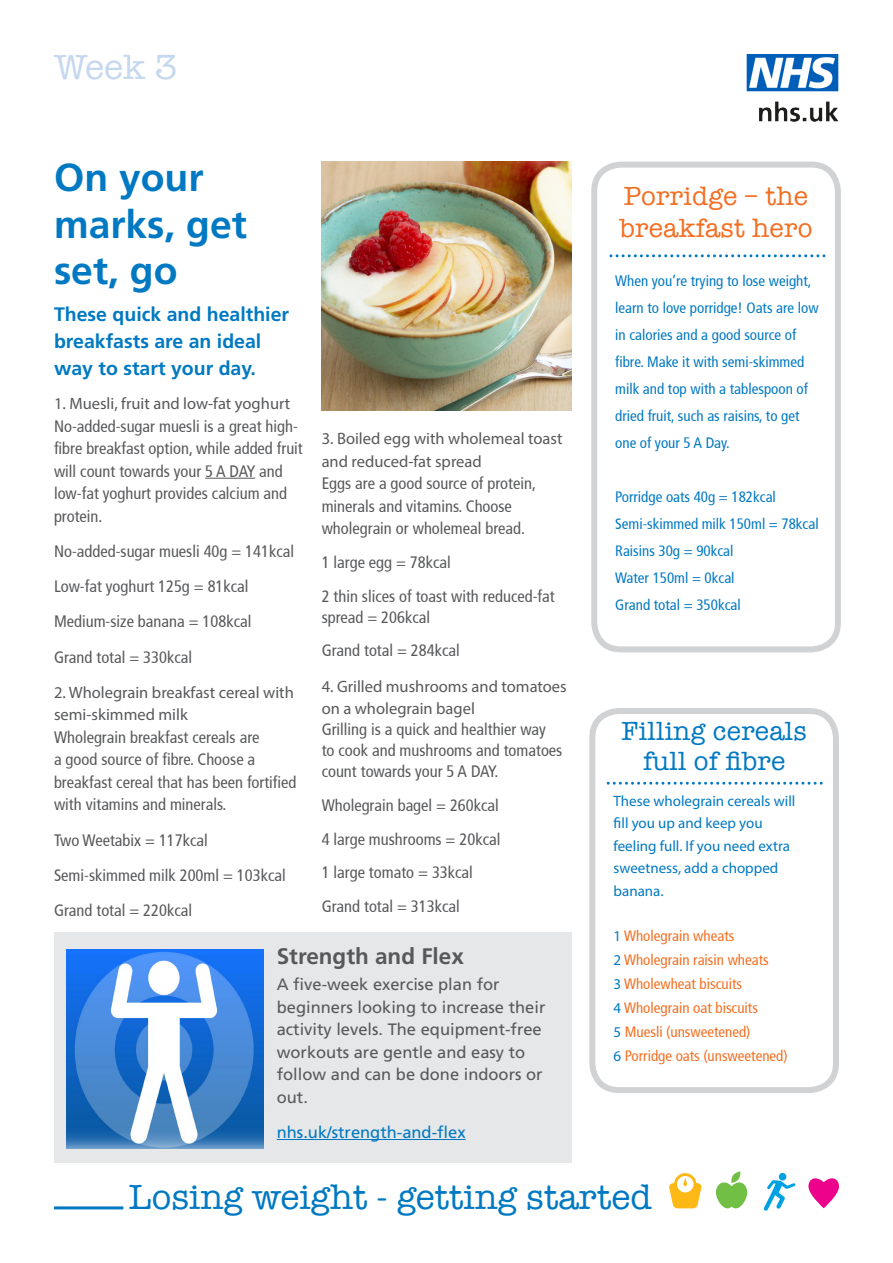
<style>
.page{position:relative;width:893px;height:1263px;background:#fff}
.page>*{position:absolute;margin:0;border:0;box-sizing:border-box;transform-origin:0 0}
.t1{font:700 39px/46.8px "Frutiger";color:#0079c2}
.t2{font:36px "American Typewriter";color:#0079c2}
.Week{font:36px "American Typewriter";color:#c6d8ef}
.t3{font:27px/32.4px "American Typewriter";letter-spacing:.01em;color:#f36e21}
.t4{font:27px "American Typewriter";letter-spacing:.01em;color:#0079c2}
.Website_of_the_week{font:700 22.5px "Frutiger";color:#57585a}
.intro{font:700 19.5px/27px "Frutiger";color:#0079c2}
.body{font:condensed 16.5px/22.5px "Frutiger";color:#57585a}
.Website_of_the_week-2{font:16.5px/22.5px "Frutiger";color:#57585a}
.body-2{font:16.5px/22.5px "Myriad Pro";color:#57585a}
.Website_address{font:16.5px "Frutiger";color:#0079c2}
.list{font:condensed 15px/27px "Frutiger";color:#0079c2}
.list-2{font:condensed 15px "Frutiger";color:#f36e21}
.list-3{font:15px/22.5px "Myriad Pro";color:#0079c2}
.s1{font-family:"Myriad Pro";font-stretch:normal}
.s2{font-family:"Myriad Pro";font-stretch:normal;color:#0079c2}
</style>
<div class="page">
<div style="left:54px;top:932px;width:517px;height:230px;background:#e6e7e9"></div>
<img style="left:66px;top:949px;width:198px;height:199px">
<hr style="left:54px;top:1206px;width:69px;height:3px;background:#0079c2">
<div style="left:674px;top:1173px;width:22px;height:22px;border:3px solid #fcb814;border-radius:50%"></div>
<svg style="left:716px;top:1171px;width:31px;height:38px"></svg>
<svg style="left:669px;top:1178px;width:33px;height:30px"></svg>
<svg style="left:763px;top:1173px;width:33px;height:38px"></svg>
<svg style="left:808px;top:1178px;width:31px;height:30px"></svg>
<img style="left:746px;top:54px;width:93px;height:67px">
<img style="left:322px;top:162px;width:249px;height:248px">
<hr style="left:205px;top:478px;width:50px;height:1px;background:#57585a">
<hr style="left:277px;top:1139px;width:189px;height:1px;background:#0079c2">
<div style="left:591px;top:162px;width:250px;height:490px;border:6px solid #d1d2d4;border-radius:27px"></div>
<svg style="left:611px;top:254px;width:214px;height:3px"></svg>
<div style="left:589px;top:708px;width:250px;height:385px;border:6px solid #d1d2d4;border-radius:27px"></div>
<svg style="left:608px;top:782px;width:214px;height:3px"></svg>
<p class="Week" style="left:54px;top:40px;width:125px">Week 3</p>
<p class="t1" style="left:54px;top:154px;width:194px">On your marks, get set, go</p>
<p class="intro" style="left:54px;top:301px;width:237px">These quick and healthier breakfasts are an ideal way to start your day.</p>
<p class="body" style="left:54px;top:392px;width:250px"><span class="s1">1. Muesli, fruit and low-fat yoghurt </span>No-added-sugar muesli is a great high&shy;fibre breakfast option, while added fruit will count towards your 5 A DAY and low-fat yoghurt provides calcium and protein.</p>
<p class="body" style="left:54px;top:540px;width:242px">No-added-sugar muesli 40g = 141kcal</p>
<p class="body" style="left:54px;top:575px;width:196px">Low-fat yoghurt 125g = 81kcal</p>
<p class="body" style="left:54px;top:610px;width:199px">Medium-size banana = 108kcal</p>
<p class="body" style="left:54px;top:646px;width:140px">Grand total = 330kcal</p>
<p class="body" style="left:54px;top:681px;width:244px"><span class="s1">2. Wholegrain breakfast cereal with semi-skimmed milk<br></span>Wholegrain breakfast cereals are<br>a good source of fibre. Choose a breakfast cereal that has been fortified with vitamins and minerals.</p>
<p class="body" style="left:54px;top:829px;width:155px">Two Weetabix = 117kcal</p>
<p class="body" style="left:54px;top:864px;width:233px">Semi-skimmed milk 200ml = 103kcal</p>
<p class="body" style="left:54px;top:899px;width:140px">Grand total = 220kcal</p>
<p class="body" style="left:322px;top:427px;width:242px"><span class="s1">3. Boiled egg with wholemeal toast and reduced-fat spread<br></span>Eggs are a good source of protein, minerals and vitamins. Choose wholegrain or wholemeal bread.</p>
<p class="body" style="left:322px;top:551px;width:131px">1 large egg = 78kcal</p>
<p class="body" style="left:322px;top:585px;width:234px;line-height:21px">2 thin slices of toast with reduced-fat spread = 206kcal</p>
<p class="body" style="left:322px;top:639px;width:140px">Grand total = 284kcal</p>
<p class="body-2" style="left:322px;top:674px;width:247px">4. Grilled mushrooms and tomatoes on a wholegrain bagel</p>
<p class="body" style="left:322px;top:719px;width:242px;line-height:21px">Grilling is a quick and healthier way to cook and mushrooms and tomatoes count towards your 5 A DAY.</p>
<p class="body" style="left:322px;top:794px;width:179px">Wholegrain bagel = 260kcal</p>
<p class="body" style="left:322px;top:828px;width:180px">4 large mushrooms = 20kcal</p>
<p class="body" style="left:322px;top:861px;width:153px">1 large tomato = 33kcal</p>
<p class="body" style="left:322px;top:895px;width:140px">Grand total = 313kcal</p>
<p class="Website_of_the_week" style="left:277px;top:943px;width:189px">Strength and Flex</p>
<p class="Website_of_the_week-2" style="left:277px;top:973px;width:270px">A five-week exercise plan for beginners looking to increase their activity levels. The equipment-free workouts are gentle and easy to follow and can be done indoors or out.</p>
<p class="Website_address" style="left:277px;top:1122px;width:190px">nhs.uk/strength-and-flex</p>
<p class="t3" style="left:620px;top:179px;width:194px">Porridge – the breakfast hero</p>
<p class="list" style="left:615px;top:267px;width:205px">When you’re trying to lose weight, learn to love porridge! Oats are low in calories and a good source of fibre. Make it with semi-skimmed milk and top with a tablespoon of dried fruit, such as raisins, to get one of your 5 A Day.</p>
<p class="list" style="left:615px;top:483px;width:162px">Porridge oats 40g = 182kcal</p>
<p class="list" style="left:615px;top:510px;width:205px">Semi-skimmed milk 150ml = 78kcal</p>
<p class="list" style="left:615px;top:537px;width:120px">Raisins 30g = 90kcal</p>
<p class="list" style="left:615px;top:564px;width:121px">Water 150ml = 0kcal</p>
<p class="list" style="left:615px;top:591px;width:127px">Grand total = 350kcal</p>
<p class="t4" style="left:621px;top:710px;width:187px">Filling cereals</p>
<p class="t4" style="left:643px;top:740px;width:144px">full of fibre</p>
<p class="list-3" style="left:614px;top:789px;width:183px">These wholegrain cereals will fill you up and keep you feeling full. If you need extra sweetness, add a chopped banana.</p>
<p class="list-2" style="left:614px;top:927px;width:122px"><span class="s2">1</span> Wholegrain wheats</p>
<p class="list-2" style="left:614px;top:951px;width:157px"><span class="s2">2</span> Wholegrain raisin wheats</p>
<p class="list-2" style="left:614px;top:975px;width:130px"><span class="s2">3</span> Wholewheat biscuits</p>
<p class="list-2" style="left:614px;top:999px;width:146px"><span class="s2">4</span> Wholegrain oat biscuits</p>
<p class="list-2" style="left:614px;top:1023px;width:138px"><span class="s2">5</span> Muesli (unsweetened)</p>
<p class="list-2" style="left:614px;top:1047px;width:175px"><span class="s2">6</span> Porridge oats (unsweetened)</p>
<p class="t2" style="left:129px;top:1169px;width:525px">Losing weight - getting started</p>
</div>
